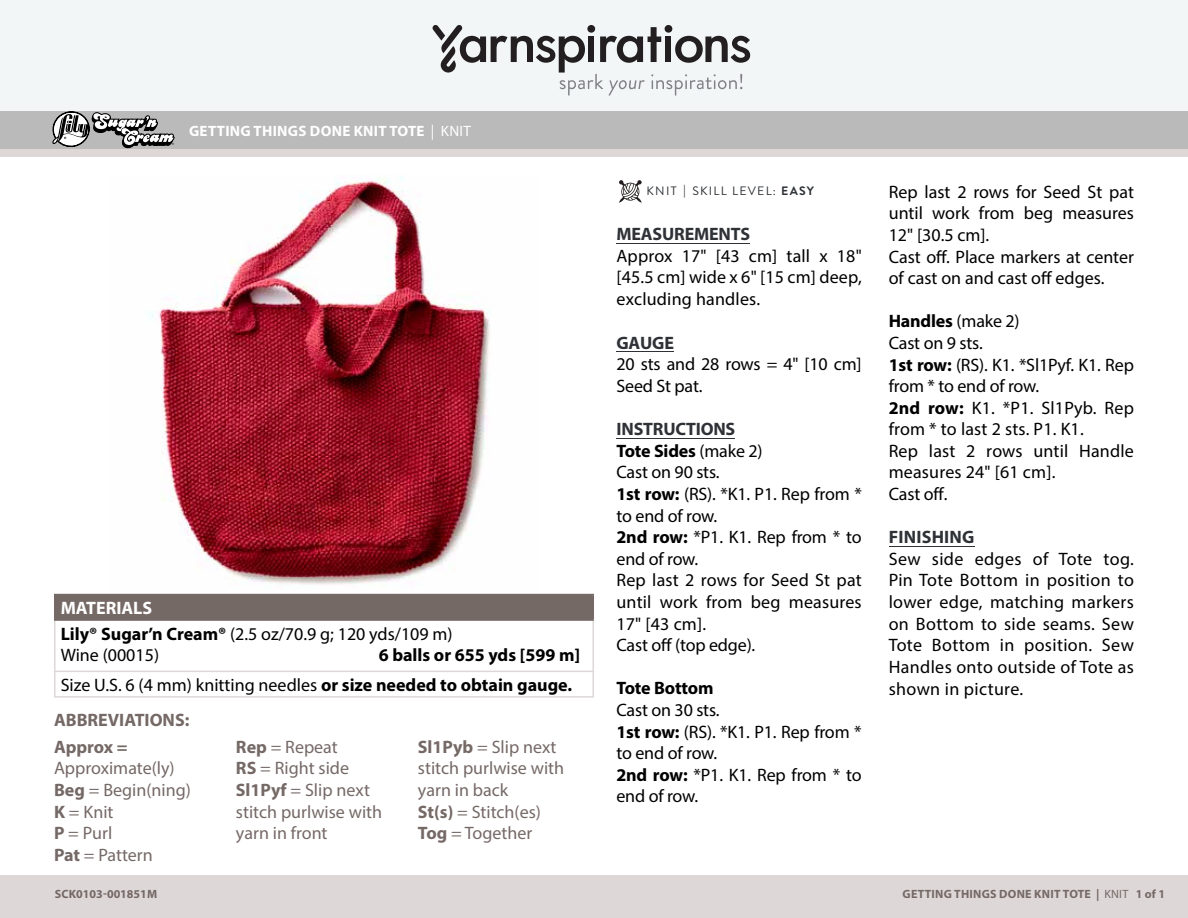
<style>
.page{position:relative;width:1188px;height:918px;background:#fff}
.page>*{position:absolute;margin:0;border:0;box-sizing:border-box;transform-origin:0 0}
.t1{font:18px/21.6px "Myriad Pro";letter-spacing:.005em;color:#000}
.t2{font:18px/21.6px "Myriad Pro";color:#756966}
.t3{font:700 18px/29.7px "Myriad Pro";color:#000}
.t4{font:700 18px "Myriad Pro";color:#756966}
.Pattern_Title{font:700 15px "Myriad Pro";letter-spacing:.02em;color:#fff}
.t5{font:12.15px "Brandon Grotesque";letter-spacing:.1em;color:#2d3135}
.t6{font:700 12px "Myriad Pro";letter-spacing:.02em;color:#746865}
.t7{font:700 12px "Myriad Pro";letter-spacing:.02em;color:#756966}
.t8{font:700 12px "Myriad Pro";color:#746865}
.s1{font-weight:400}
.s2{font-weight:700;color:#fff}
.s3{font-weight:700}
.s4{font-weight:700;color:#2e3236}
</style>
<div class="page">
<div style="left:0;top:111px;width:1188px;height:38px;background:#bababa"></div>
<div style="left:0;top:0;width:1188px;height:111px;background:#f3f6f7"></div>
<svg style="left:433px;top:25px;width:318px;height:71px"></svg>
<div style="left:0;top:149px;width:1188px;height:769px;background:#ddd8d7"></div>
<div style="left:0;top:157px;width:1188px;height:717px;background:#fff"></div>
<hr style="left:616px;top:438px;width:119px;height:1px;background:#2e3236">
<hr style="left:616px;top:352px;width:58px;height:1px;background:#2e3236">
<hr style="left:616px;top:243px;width:134px;height:1px;background:#2e3236">
<hr style="left:889px;top:546px;width:85px;height:1px;background:#2e3236">
<img style="left:149px;top:177px;width:341px;height:408px">
<svg style="left:52px;top:112px;width:122px;height:37px"></svg>
<div style="left:55px;top:595px;width:538px;height:25px;background:#756966"></div>
<hr style="left:54px;top:621px;width:2px;height:50px;background:#ddd8d7">
<hr style="left:592px;top:621px;width:2px;height:50px;background:#ddd8d7">
<hr style="left:54px;top:671px;width:540px;height:1px;background:#ddd8d7">
<hr style="left:54px;top:672px;width:2px;height:24px;background:#ddd8d7">
<hr style="left:592px;top:672px;width:2px;height:24px;background:#ddd8d7">
<hr style="left:54px;top:696px;width:540px;height:2px;background:#ddd8d7">
<hr style="left:54px;top:594px;width:540px;height:1px;background:#756966">
<hr style="left:54px;top:595px;width:2px;height:24px;background:#756966">
<hr style="left:592px;top:595px;width:2px;height:24px;background:#756966">
<hr style="left:54px;top:619px;width:540px;height:2px;background:#756966">
<svg style="left:619px;top:180px;width:23px;height:23px"></svg>
<p class="Pattern_Title" style="left:189px;top:121px;width:283px">GETTING THINGS DONE KNIT TOTE <span class="s1">| KNIT</span></p>
<p class="Pattern_Title" style="left:181px;top:121px;width:191px">NANTUCKET AF HAN <span class="s1">| KNIT</span></p>
<p class="t1" style="left:61px;top:595px;width:393px;line-height:25.5px"><span class="s2">MATERIALS<br></span><span class="s3">Lily® Sugar’n Cream®</span> (2.5 oz/70.9 g; 120 yds/109 m)</p>
<p class="t1" style="left:61px;top:644px;width:100px">Wine (00015)</p>
<p class="t3" style="left:61px;top:640px;width:521px;text-indent:318px">6 balls or 655 yds [599 m]<br><span class="s1">Size U.S. 6 (4 mm) knitting needles</span> or size needed to obtain gauge.</p>
<p class="t4" style="left:54px;top:708px;width:137px">ABBREVIATIONS:</p>
<p class="t2" style="left:54px;top:736px;width:138px"><span class="s3">Approx =<br></span>Approximate(ly)<br><span class="s3">Beg</span> = Begin(ning)<br><span class="s3">K</span> = Knit<br><span class="s3">P</span> = Purl<br><span class="s3">Pat</span> = Pattern</p>
<p class="t2" style="left:236px;top:736px;width:148px"><span class="s3">Rep</span> = Repeat<br><span class="s3">RS</span> = Right side<br><span class="s3">Sl1Pyf</span> = Slip next stitch purlwise with yarn in front</p>
<p class="t2" style="left:418px;top:736px;width:148px"><span class="s3">Sl1Pyb</span> = Slip next stitch purlwise with yarn in back<br><span class="s3">St(s)</span> = Stitch(es)<br><span class="s3">Tog</span> = Together</p>
<p class="t8" style="left:55px;top:886px;width:104px">SCK0103-001851M</p>
<p class="t5" style="left:647px;top:182px;width:169px">KNIT <span class="s3">|</span> SKILL LEVEL: <span class="s3">EASY</span></p>
<p class="t1" style="left:616px;top:223px;width:247px"><span class="s4">MEASUREMENTS<br></span>Approx 17" [43 cm] tall x 18" [45.5 cm] wide x 6" [15 cm] deep, excluding handles.</p>
<p class="t1" style="left:616px;top:331px;width:247px"><span class="s4">GAUGE<br></span>20 sts and 28 rows = 4" [10 cm]<br>Seed St pat.</p>
<p class="t1" style="left:616px;top:418px;width:247px"><span class="s4">INSTRUCTIONS<br></span><span class="s3">Tote Sides</span> (make 2)<br>Cast on 90 sts.<br><span class="s3">1st row:</span> (RS). *K1. P1. Rep from * to end of row.<br><span class="s3">2nd row:</span> *P1. K1. Rep from * to end of row.<br>Rep last 2 rows for Seed St pat until work from beg measures<br>17" [43 cm].<br>Cast off (top edge).</p>
<p class="t1" style="left:616px;top:677px;width:247px"><span class="s3">Tote Bottom<br></span>Cast on 30 sts.<br><span class="s3">1st row:</span> (RS). *K1. P1. Rep from * to end of row.<br><span class="s3">2nd row:</span> *P1. K1. Rep from * to end of row.</p>
<p class="t1" style="left:889px;top:181px;width:247px">Rep last 2 rows for Seed St pat until work from beg measures<br>12" [30.5 cm].<br>Cast off. Place markers at center of cast on and cast off edges.</p>
<p class="t1" style="left:889px;top:310px;width:247px"><span class="s3">Handles</span> (make 2)<br>Cast on 9 sts.<br><span class="s3">1st row:</span> (RS). K1. *Sl1Pyf. K1. Rep from * to end of row.<br><span class="s3">2nd row:</span> K1. *P1. Sl1Pyb. Rep from * to last 2 sts. P1. K1.<br>Rep last 2 rows until Handle measures 24" [61 cm].<br>Cast off.</p>
<p class="t1" style="left:889px;top:526px;width:247px"><span class="s4">FINISHING<br></span>Sew side edges of Tote tog.<br>Pin Tote Bottom in position to lower edge, matching markers on Bottom to side seams. Sew<br>Tote Bottom in position. Sew<br>Handles onto outside of Tote as shown in picture.</p>
<p class="t7" style="left:903px;top:886px;width:264px">GETTING THINGS DONE KNIT TOTE | <span class="s1">KNIT</span> 1 of 1</p>
<p class="t6" style="left:846px;top:887px;width:289px">GRANNY STRAWBERRY DISHCLOTH | <span class="s1">CROCH T 1 of 1</span></p>
</div>
